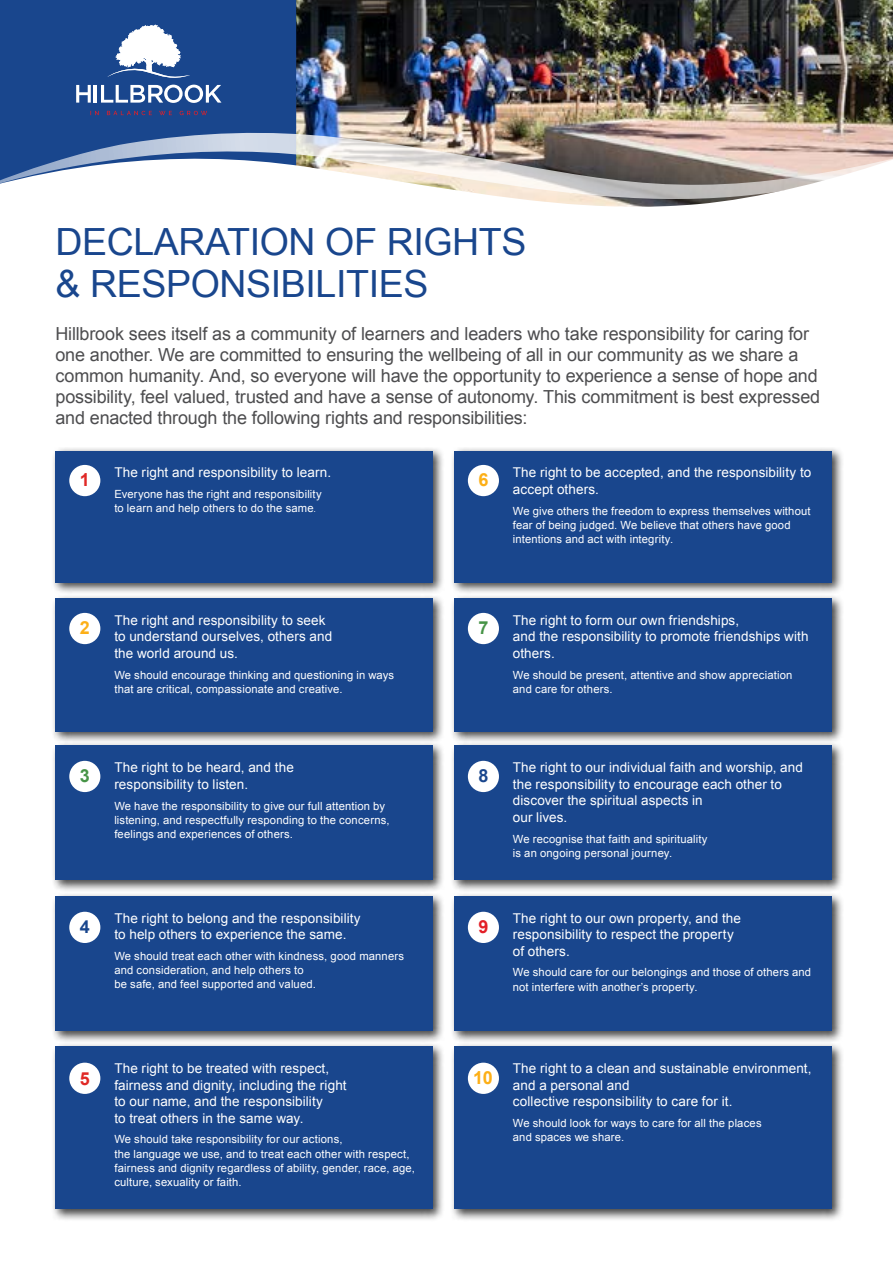
<style>
.page{position:relative;width:893px;height:1263px;background:#fff}
.page>*{position:absolute;margin:0;border:0;box-sizing:border-box;transform-origin:0 0}
.t1{font:37.5px/42px "Arial";letter-spacing:-.01em;color:#19468d}
.t2{font:18px/21px "Arial";letter-spacing:-.01em;color:#4d4d4f}
.t3{font:700 18px "Arial";color:#fcaf17}
.t4{font:700 18px "Arial";color:#e02926}
.t5{font:700 18px "Arial";color:#479447}
.t6{font:700 18px "Arial";color:#19468d}
.t7{font:700 18px "Arial";color:#e31f27}
.t8{font:13.5px/16.5px "Arial";letter-spacing:.005em;color:#fff}
.t9{font:11.25px/14.2px "Arial";letter-spacing:.015em;color:#fff}
.s1{font-family:"Gotham";font-weight:300}
</style>
<div class="page">
<div style="left:0;top:0;width:893px;height:214px;background:#19468d"></div>
<img style="left:296px;top:0;width:597px;height:130px">
<div style="left:0;top:205px;width:893px;height:9px;background:#fff"></div>
<svg style="left:0;top:130px;width:893px;height:75px;background:#c1bfc2"></svg>
<div style="left:52px;top:447px;width:393px;height:148px;background:#000;opacity:.75"></div>
<div style="left:55px;top:451px;width:378px;height:131px;background:#19468d"></div>
<div style="left:450px;top:447px;width:393px;height:148px;background:#000;opacity:.75"></div>
<div style="left:454px;top:451px;width:377px;height:131px;background:#19468d"></div>
<div style="left:52px;top:742px;width:393px;height:151px;background:#000;opacity:.75"></div>
<div style="left:55px;top:745px;width:378px;height:135px;background:#19468d"></div>
<div style="left:450px;top:742px;width:393px;height:151px;background:#000;opacity:.75"></div>
<div style="left:454px;top:745px;width:377px;height:135px;background:#19468d"></div>
<div style="left:52px;top:594px;width:393px;height:150px;background:#000;opacity:.75"></div>
<div style="left:55px;top:598px;width:378px;height:133px;background:#19468d"></div>
<div style="left:450px;top:594px;width:393px;height:150px;background:#000;opacity:.75"></div>
<div style="left:454px;top:598px;width:377px;height:133px;background:#19468d"></div>
<div style="left:52px;top:892px;width:393px;height:152px;background:#000;opacity:.75"></div>
<div style="left:55px;top:896px;width:378px;height:135px;background:#19468d"></div>
<div style="left:450px;top:892px;width:393px;height:152px;background:#000;opacity:.75"></div>
<div style="left:454px;top:896px;width:377px;height:135px;background:#19468d"></div>
<div style="left:52px;top:1043px;width:393px;height:178px;background:#000;opacity:.75"></div>
<div style="left:55px;top:1046px;width:378px;height:163px;background:#19468d"></div>
<div style="left:450px;top:1043px;width:393px;height:178px;background:#000;opacity:.75"></div>
<div style="left:454px;top:1046px;width:377px;height:163px;background:#19468d"></div>
<div style="left:69px;top:465px;width:31px;height:31px;background:#fff;border-radius:50%"></div>
<div style="left:69px;top:761px;width:31px;height:31px;background:#fff;border-radius:50%"></div>
<div style="left:69px;top:1063px;width:31px;height:31px;background:#fff;border-radius:50%"></div>
<div style="left:69px;top:613px;width:31px;height:31px;background:#fff;border-radius:50%"></div>
<div style="left:468px;top:613px;width:31px;height:31px;background:#fff;border-radius:50%"></div>
<div style="left:468px;top:912px;width:31px;height:31px;background:#fff;border-radius:50%"></div>
<div style="left:69px;top:912px;width:31px;height:31px;background:#fff;border-radius:50%"></div>
<div style="left:468px;top:465px;width:31px;height:31px;background:#fff;border-radius:50%"></div>
<div style="left:468px;top:761px;width:31px;height:31px;background:#fff;border-radius:50%"></div>
<div style="left:468px;top:1063px;width:31px;height:31px;background:#fff;border-radius:50%"></div>
<svg style="left:90px;top:111px;width:117px;height:4px"></svg>
<svg style="left:76px;top:85px;width:15px;height:18px"></svg>
<hr style="left:94px;top:85px;width:3px;height:18px;background:#fff">
<svg style="left:101px;top:25px;width:120px;height:78px"></svg>
<h1 class="t1" style="left:55px;top:222px;width:473px">DECLARATION OF RIGHTS &amp; RESPONSIBILITIES</h1>
<p class="t2" style="left:55px;top:324px;width:766px">Hillbrook sees itself as a community of learners and leaders who take responsibility for caring for one another. We are committed to ensuring the wellbeing of all in our community as we share a common humanity. And, so everyone will have the opportunity to experience a sense of hope and possibility, feel valued, trusted and have a sense of autonomy. This commitment is best expressed and enacted through the following rights and responsibilities:</p>
<p class="t8" style="left:114px;top:465px;width:218px">The right and responsibility to learn.</p>
<p class="t9" style="left:114px;top:487px;width:209px">Everyone has the right and responsibility to learn and help others to do the same<span class="s1">.</span></p>
<p class="t8" style="left:513px;top:465px;width:300px">The right to be accepted, and the responsibility to accept others.</p>
<p class="t9" style="left:513px;top:504px;width:299px">We give others the freedom to express themselves without fear of being judged. We believe that others have good intentions and act with integrity.</p>
<h2 class="t4" style="left:80px;top:468px;width:12px">1</h2>
<h2 class="t3" style="left:478px;top:468px;width:12px">6</h2>
<p class="t8" style="left:114px;top:612px;width:219px">The right and responsibility to seek to understand ourselves, others and the world around us.</p>
<p class="t9" style="left:114px;top:668px;width:281px">We should encourage thinking and questioning in ways that are critical, compassionate and creative.</p>
<h2 class="t3" style="left:80px;top:616px;width:12px">2</h2>
<h2 class="t5" style="left:478px;top:616px;width:12px">7</h2>
<p class="t8" style="left:513px;top:612px;width:297px">The right to form our own friendships,<br>and the responsibility to promote friendships with others.</p>
<p class="t9" style="left:513px;top:668px;width:281px">We should be present, attentive and show appreciation and care for others.</p>
<h2 class="t5" style="left:80px;top:764px;width:12px">3</h2>
<p class="t8" style="left:114px;top:759px;width:181px">The right to be heard, and the responsibility to listen.</p>
<p class="t9" style="left:114px;top:798px;width:277px">We have the responsibility to give our full attention by listening, and respectfully responding to the concerns, feelings and experiences of others.</p>
<h2 class="t6" style="left:478px;top:764px;width:12px">8</h2>
<p class="t8" style="left:114px;top:910px;width:248px">The right to belong and the responsibility to help others to experience the same.</p>
<p class="t9" style="left:114px;top:949px;width:291px">We should treat each other with kindness, good manners and consideration, and help others to<br>be safe, and feel supported and valued.</p>
<h2 class="t6" style="left:80px;top:915px;width:12px">4</h2>
<h2 class="t7" style="left:478px;top:915px;width:12px">9</h2>
<p class="t8" style="left:513px;top:759px;width:292px">The right to our individual faith and worship, and the responsibility to encourage each other to discover the spiritual aspects in<br>our lives.</p>
<p class="t9" style="left:513px;top:831px;width:196px">We recognise that faith and spirituality is an ongoing personal journey.</p>
<p class="t8" style="left:513px;top:910px;width:230px">The right to our own property, and the responsibility to respect the property of others.</p>
<p class="t9" style="left:513px;top:965px;width:300px">We should care for our belongings and those of others and not interfere with another’s property.</p>
<h2 class="t4" style="left:80px;top:1067px;width:12px">5</h2>
<p class="t8" style="left:114px;top:1060px;width:234px">The right to be treated with respect, fairness and dignity, including the right to our name, and the responsibility<br>to treat others in the same way.</p>
<p class="t9" style="left:114px;top:1132px;width:302px">We should take responsibility for our actions,<br>the language we use, and to treat each other with respect, fairness and dignity regardless of ability, gender, race, age, culture, sexuality or faith.</p>
<h2 class="t3" style="left:473px;top:1066px;width:21px">10</h2>
<p class="t8" style="left:513px;top:1060px;width:300px">The right to a clean and sustainable environment, and a personal and<br>collective responsibility to care for it.</p>
<p class="t9" style="left:513px;top:1116px;width:250px">We should look for ways to care for all the places and spaces we share.</p>
</div>
